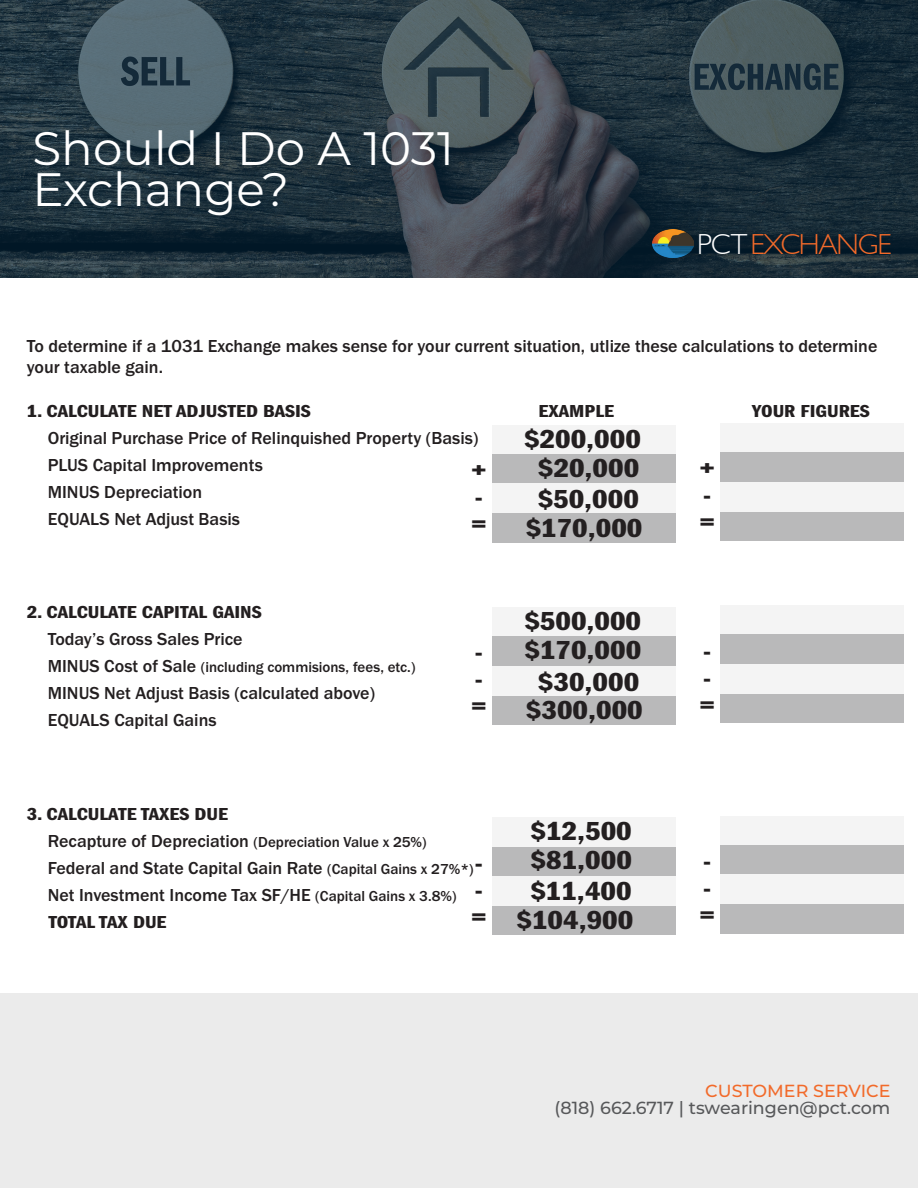
<style>
.page{position:relative;width:918px;height:1188px;background:#fff}
.page>*{position:absolute;margin:0;border:0;box-sizing:border-box;transform-origin:0 0}
.t1{font:46.95px/40.5px "Montserrat";color:#fff}
.t2{font:28.95px "Garrison Light Sans";letter-spacing:-.04em;color:#f26a2a}
.t3{font:27px/27px "Franklin Gothic LT Pro Dm Cm";color:#231f20;scale:1.35 1}
.t4{font:500 18px/27px "Franklin Gothic URW";color:#231f20}
.t5{font:18px "Franklin Gothic LT Pro Dm Cm";color:#231f20;scale:1.35 1}
.t6{font:500 17.55px "Montserrat";color:#57585a}
.t7{font:500 17.55px "Montserrat";color:#f26a2a}
.t8{font:500 15px "Franklin Gothic URW";color:#231f20}
.s1{color:#fff}
.s2{font-size:18px}
.s3{font-size:15px}
</style>
<div class="page">
<div style="left:492px;top:425px;width:184px;height:117px;background:#b9b9ba"></div>
<div style="left:492px;top:424px;width:184px;height:30px;background:#f4f4f4"></div>
<div style="left:492px;top:484px;width:184px;height:29px;background:#f4f4f4"></div>
<div style="left:492px;top:607px;width:184px;height:117px;background:#b9b9ba"></div>
<div style="left:492px;top:606px;width:184px;height:30px;background:#f4f4f4"></div>
<div style="left:492px;top:666px;width:184px;height:29px;background:#f4f4f4"></div>
<div style="left:492px;top:818px;width:184px;height:117px;background:#b9b9ba"></div>
<div style="left:492px;top:817px;width:184px;height:30px;background:#f4f4f4"></div>
<div style="left:492px;top:876px;width:184px;height:30px;background:#f4f4f4"></div>
<div style="left:721px;top:423px;width:183px;height:117px;background:#b9b9ba"></div>
<div style="left:721px;top:422px;width:183px;height:30px;background:#f4f4f4"></div>
<div style="left:721px;top:482px;width:183px;height:30px;background:#f4f4f4"></div>
<div style="left:721px;top:605px;width:183px;height:118px;background:#b9b9ba"></div>
<div style="left:721px;top:604px;width:183px;height:30px;background:#f4f4f4"></div>
<div style="left:721px;top:664px;width:183px;height:30px;background:#f4f4f4"></div>
<div style="left:721px;top:816px;width:183px;height:117px;background:#b9b9ba"></div>
<div style="left:721px;top:815px;width:183px;height:30px;background:#f4f4f4"></div>
<div style="left:721px;top:875px;width:183px;height:29px;background:#f4f4f4"></div>
<div style="left:0;top:994px;width:918px;height:194px;background:#ebebeb"></div>
<svg style="left:0;top:0;width:918px;height:277px;background:#2b3c46"></svg>
<img style="left:652px;top:230px;width:42px;height:27px">
<h1 class="t1" style="left:32px;top:127px;width:423px">Should I Do A 1031<br>Exchange?</h1>
<h2 class="t2" style="left:697px;top:228px;width:196px"><span class="s1">PCT</span> EXCHANGE</h2>
<p class="t4" style="left:27px;top:335px;width:852px;line-height:21.6px">To determine if a 1031 Exchange makes sense for your current situation, utlize these calculations to determine your taxable gain.</p>
<p class="t5" style="left:27px;top:401px;width:212px">1. CALCULATE NET ADJUSTED BASIS</p>
<p class="t5" style="left:539px;top:401px;width:57px">EXAMPLE</p>
<p class="t5" style="left:752px;top:401px;width:89px">YOUR FIGURES</p>
<p class="t4" style="left:48px;top:424px;width:432px">Original Purchase Price of Relinquished Property (Basis)<br>PLUS Capital Improvements<br>MINUS Depreciation<br>EQUALS Net Adjust Basis</p>
<h3 class="t3" style="left:524px;top:425px;width:88px;line-height:28.8px;text-align:center">$200,000 $20,000</h3>
<h3 class="t3" style="left:526px;top:486px;width:88px;line-height:28.7px;text-align:center">$50,000 $170,000</h3>
<h3 class="t3" style="left:700px;top:455px;width:13px">+ - =</h3>
<h3 class="t3" style="left:471px;top:457px;width:13px">+ - =</h3>
<p class="t5" style="left:27px;top:602px;width:175px">2. CALCULATE CAPITAL GAINS</p>
<p class="t4" style="left:48px;top:625px;width:196px">Today’s Gross Sales Price</p>
<p class="t8" style="left:48px;top:658px;width:369px"><span class="s2">MINUS Cost of Sale</span> (including commisions, fees, etc.)</p>
<p class="t4" style="left:48px;top:679px;width:329px">MINUS Net Adjust Basis (calculated above)<br>EQUALS Capital Gains</p>
<h3 class="t3" style="left:471px;top:639px;width:13px">- - =</h3>
<p class="t5" style="left:27px;top:804px;width:151px">3. CALCULATE TAXES DUE</p>
<p class="t4" style="left:48px;top:827px;width:427px">Recapture of Depreciation <span class="s3">(Depreciation Value x 25%)<br></span>Federal and State Capital Gain Rate <span class="s3">(Capital Gains x 27%*)<br></span>Net Investment Income Tax SF/HE <span class="s3">(Capital Gains x 3.8%)</span></p>
<p class="t5" style="left:48px;top:912px;width:89px">TOTAL TAX DUE</p>
<h3 class="t3" style="left:471px;top:850px;width:13px">- - =</h3>
<h3 class="t3" style="left:524px;top:608px;width:88px;line-height:28.8px">$500,000 $170,000</h3>
<h3 class="t3" style="left:526px;top:668px;width:88px;line-height:28.7px;text-align:center">$30,000 $300,000</h3>
<h3 class="t3" style="left:531px;top:817px;width:77px;line-height:28.8px">$12,500 $81,000</h3>
<h3 class="t3" style="left:517px;top:878px;width:88px;line-height:28.5px;text-align:center">$11,400 $104,900</h3>
<h3 class="t3" style="left:700px;top:638px;width:13px">- - =</h3>
<h3 class="t3" style="left:700px;top:848px;width:13px">- - =</h3>
<p class="t7" style="left:705px;top:1078px;width:187px">CUSTOMER SERVICE</p>
<p class="t6" style="left:555px;top:1095px;width:337px">(818) 662.6717 | tswearingen@pct.com</p>
</div>
